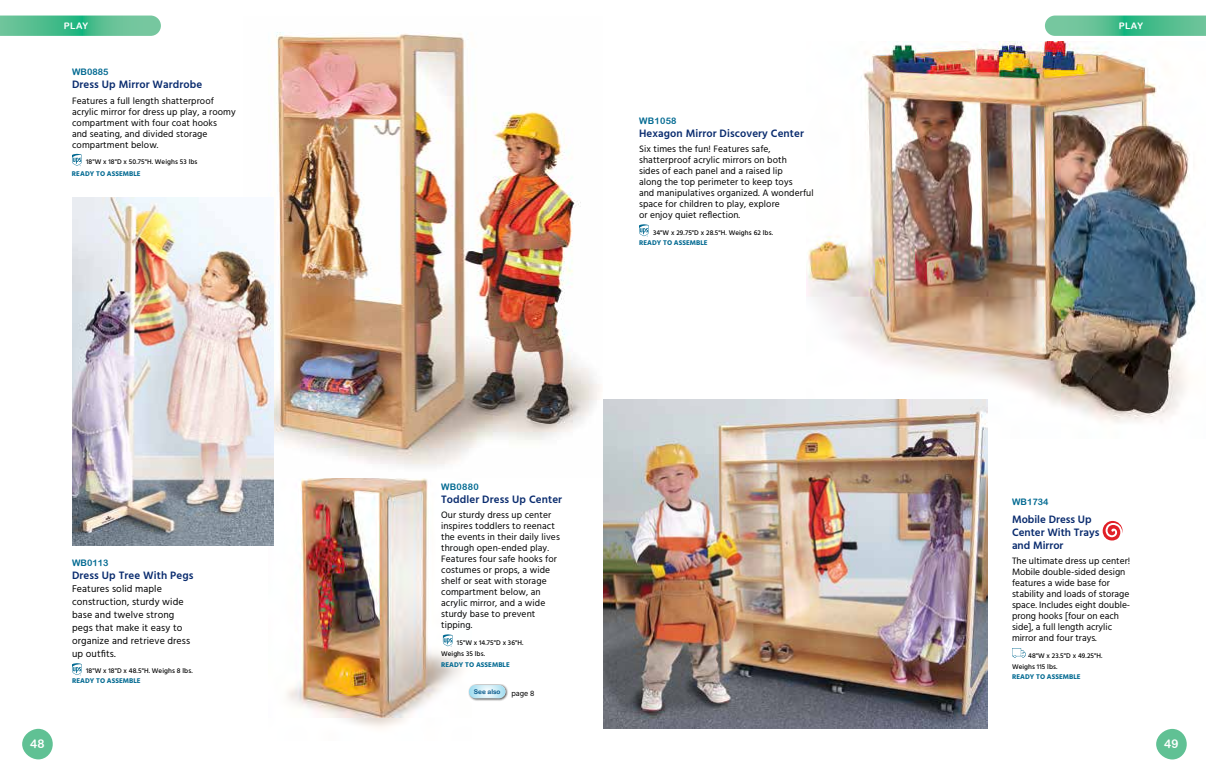
<style>
.page{position:relative;width:1206px;height:783px;background:#fff}
.page>*{position:absolute;margin:0;border:0;box-sizing:border-box;transform-origin:0 0}
.t1{font:12px "Arial Rounded MT Bold";color:#fff}
.t2{font:600 11px/13px "Hind";letter-spacing:.01em;color:#092b6e}
.t3{font:10px/13px "Hind";letter-spacing:.01em;color:#000}
.t4{font:9.5px/11px "Hind";letter-spacing:.01em;color:#000}
.t5{font:9px "Arial Rounded MT Bold";letter-spacing:.005em;color:#006991}
.t6{font:9px "Arial Rounded MT Bold";letter-spacing:.035em;color:#fff}
.t7{font:8px "Hind";color:#000}
.t8{font:500 7px/11px "Hind";letter-spacing:.01em;color:#000}
.t9{font:700 7px "Hind";letter-spacing:.005em;color:#006991}
.t10{font:6.5px "Arial Rounded MT Bold";color:#005387}
</style>
<div class="page">
<img style="left:806px;top:42px;width:391px;height:396px">
<svg style="left:639px;top:224px;width:10px;height:13px"></svg>
<svg style="left:1012px;top:648px;width:14px;height:10px"></svg>
<img style="left:603px;top:400px;width:384px;height:328px">
<svg style="left:1103px;top:521px;width:20px;height:20px"></svg>
<img style="left:273px;top:477px;width:187px;height:251px">
<img style="left:273px;top:32px;width:327px;height:445px">
<svg style="left:72px;top:154px;width:10px;height:12px"></svg>
<img style="left:72px;top:197px;width:201px;height:349px">
<svg style="left:72px;top:663px;width:10px;height:13px"></svg>
<div style="left:468px;top:684px;width:41px;height:18px;background:#000;opacity:.75"></div>
<svg style="left:469px;top:685px;width:37px;height:13px"></svg>
<svg style="left:469px;top:685px;width:36px;height:13px"></svg>
<div style="left:435px;top:477px;width:133px;height:196px;background:#fff"></div>
<svg style="left:443px;top:634px;width:10px;height:13px"></svg>
<div style="left:1156px;top:729px;width:31px;height:30px;background:#60c194;border-radius:50%"></div>
<div style="left:22px;top:729px;width:31px;height:30px;background:#60c194;border-radius:50%"></div>
<svg style="left:0;top:16px;width:161px;height:20px;background:#59c093"></svg>
<svg style="left:1045px;top:16px;width:161px;height:20px;background:#59c093"></svg>
<p class="t6" style="left:64px;top:20px;width:26px">PLAY</p>
<p class="t6" style="left:1119px;top:20px;width:26px">PLAY</p>
<p class="t5" style="left:72px;top:67px;width:38px">WB0885</p>
<p class="t2" style="left:72px;top:79px;width:132px">Dress Up Mirror Wardrobe</p>
<p class="t4" style="left:72px;top:95px;width:165px">Features a full length shatterproof acrylic mirror for dress up play, a roomy compartment with four coat hooks<br>and seating, and divided storage compartment below.</p>
<p class="t8" style="left:86px;top:157px;width:113px">18"W x 18"D x 50.75"H. Weighs 53 lbs</p>
<p class="t9" style="left:72px;top:170px;width:70px">READY TO ASSEMBLE</p>
<p class="t5" style="left:72px;top:557px;width:38px">WB0113</p>
<p class="t2" style="left:72px;top:569px;width:123px">Dress Up Tree With Pegs</p>
<p class="t3" style="left:72px;top:583px;width:120px">Features solid maple construction, sturdy wide base and twelve strong pegs that make it easy to organize and retrieve dress up outfits.</p>
<p class="t8" style="left:86px;top:666px;width:108px">18"W x 18"D x 48.5"H. Weighs 8 lbs.</p>
<p class="t9" style="left:72px;top:677px;width:70px">READY TO ASSEMBLE</p>
<p class="t5" style="left:639px;top:115px;width:39px">WB1058</p>
<p class="t2" style="left:639px;top:127px;width:167px">Hexagon Mirror Discovery Center</p>
<p class="t4" style="left:639px;top:144px;width:176px">Six times the fun! Features safe, shatterproof acrylic mirrors on both<br>sides of each panel and a raised lip<br>along the top perimeter to keep toys<br>and manipulatives organized. A wonderful space for children to play, explore<br>or enjoy quiet reflection.</p>
<p class="t8" style="left:653px;top:227px;width:122px">34"W x 29.75"D x 28.5"H. Weighs 62 lbs.</p>
<p class="t9" style="left:639px;top:238px;width:70px">READY TO ASSEMBLE</p>
<p class="t5" style="left:441px;top:481px;width:39px">WB0880</p>
<p class="t2" style="left:441px;top:493px;width:123px">Toddler Dress Up Center</p>
<p class="t4" style="left:441px;top:510px;width:120px">Our sturdy dress up center inspires toddlers to reenact the events in their daily lives through open-ended play.<br>Features four safe hooks for costumes or props, a wide shelf or seat with storage compartment below, an acrylic mirror, and a wide sturdy base to prevent tipping.</p>
<p class="t8" style="left:441px;top:637px;width:84px;text-indent:16px">15"W x 14.75"D x 36"H.<br>Weighs 35 lbs.</p>
<p class="t9" style="left:441px;top:660px;width:70px">READY TO ASSEMBLE</p>
<p class="t10" style="left:474px;top:687px;width:28px">See also</p>
<p class="t7" style="left:512px;top:687px;width:24px">page 8</p>
<p class="t5" style="left:1012px;top:497px;width:38px">WB1734</p>
<p class="t2" style="left:1012px;top:513px;width:89px">Mobile Dress Up<br>Center With Trays and Mirror</p>
<p class="t4" style="left:1012px;top:556px;width:120px">The ultimate dress up center!<br>Mobile double-sided design features a wide base for stability and loads of storage space. Includes eight double&shy;prong hooks [four on each side], a full length acrylic mirror and four trays.</p>
<p class="t8" style="left:1012px;top:650px;width:92px;text-indent:16px">48"W x 23.5"D x 49.25"H.<br>Weighs 115 lbs.</p>
<p class="t9" style="left:1012px;top:672px;width:70px">READY TO ASSEMBLE</p>
<p class="t1" style="left:30px;top:737px;width:16px">48</p>
<p class="t1" style="left:1164px;top:737px;width:16px">49</p>
</div>
